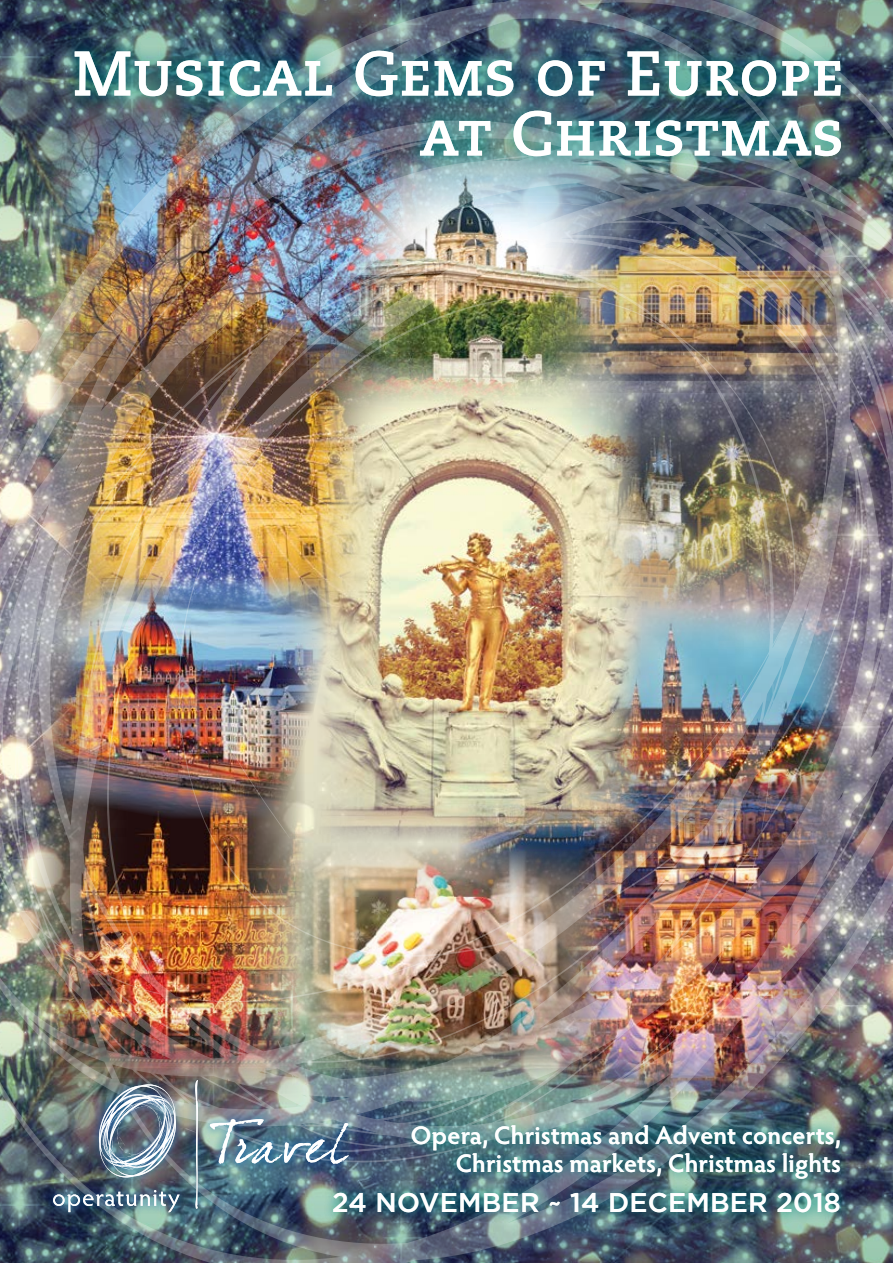
<style>
.page{position:relative;width:893px;height:1263px;background:#fff}
.page>*{position:absolute;margin:0;border:0;box-sizing:border-box;transform-origin:0 0}
.t1{font:700 63px/60px "Caecilia LT Std";letter-spacing:.005em;color:#fff;text-align:right}
.t2{font:500 27px "Gotham";letter-spacing:.01em;color:#fff}
.t3{font:600 25.5px/28.5px "Hypatia Sans Pro";letter-spacing:.005em;color:#fff;text-align:right}
</style>
<div class="page">
<img style="left:0;top:0;width:893px;height:1263px">
<svg style="left:441px;top:1083px;width:4px;height:4px"></svg>
<svg style="left:297px;top:964px;width:7px;height:3px"></svg>
<div style="left:44px;top:1072px;width:313px;height:149px;background:#005baa;opacity:.6"></div>
<img style="left:210px;top:1119px;width:113px;height:45px">
<img style="left:53px;top:1080px;width:145px;height:132px">
<div style="left:60px;top:35px;width:796px;height:137px;background:#008482;opacity:.6"></div>
<div style="left:323px;top:1114px;width:528px;height:109px;background:#008482;opacity:.62"></div>
<h1 class="t1" style="left:73px;top:45px;width:772px">Musical Gems of Europe at Christmas</h1>
<p class="t3" style="left:411px;top:1119px;width:432px">Opera, Christmas and Advent concerts,<br>Christmas markets, Christmas lights</p>
<p class="t2" style="left:332px;top:1184px;width:510px">24 NOVEMBER ~ 14 DECEMBER 2018</p>
</div>
